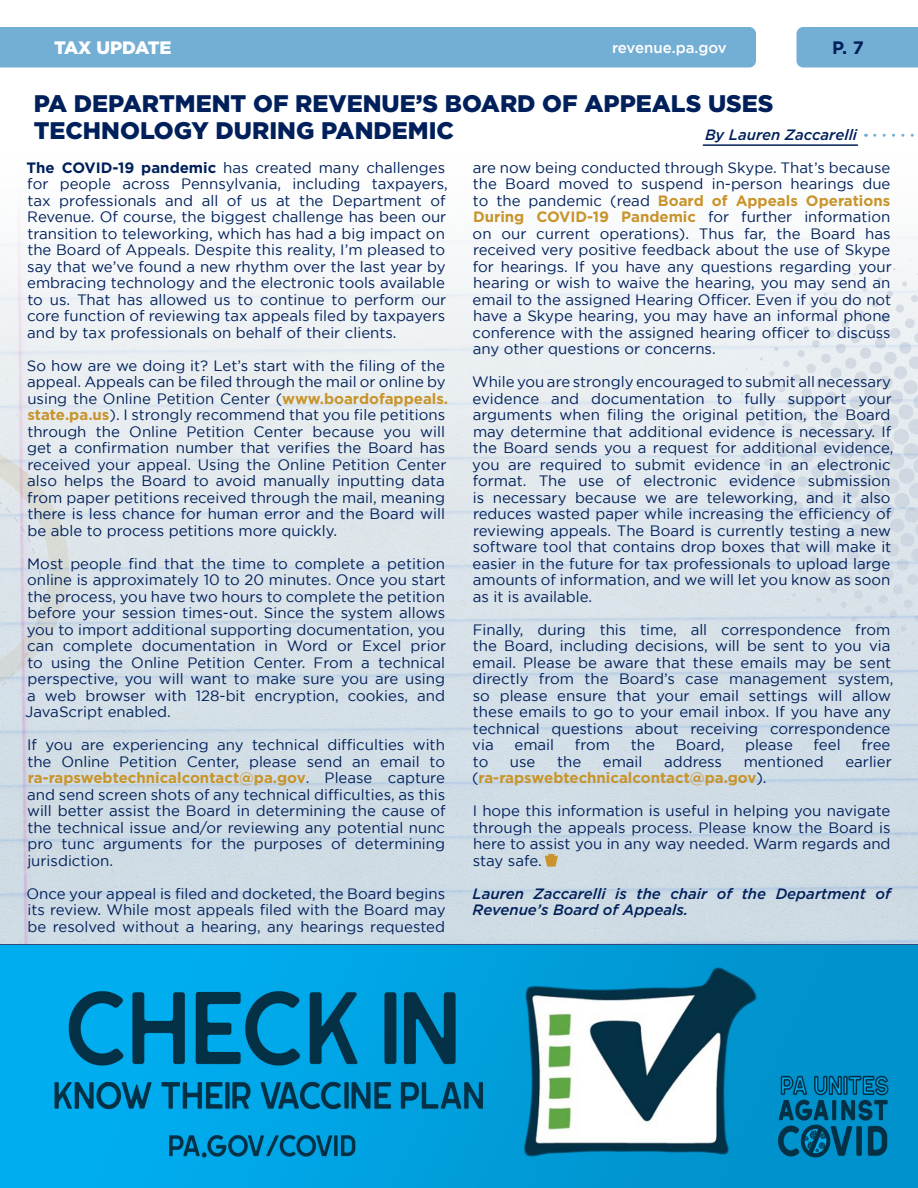
<style>
.page{position:relative;width:918px;height:1188px;background:#fff}
.page>*{position:absolute;margin:0;border:0;box-sizing:border-box;transform-origin:0 0}
.t1{font:900 24px/27px "Gotham";color:#00205b}
.t2{font:900 18px "Gotham";letter-spacing:-.02em;color:#fff}
.t3{font:700 18px "Gotham";color:#00205b}
.Body_Paragraphs{font:15px/16.5px "Gotham";color:#00205b;text-align:justify}
.Body_Paragraphs-2{font:italic 500 15px/16.5px "Gotham";color:#00205b}
.Body_Paragraphs-3{font:700 15px "Gotham";color:#c8942b}
.t4{font:500 15px "Gotham";color:#fff}
.s1{font-weight:700}
.s2{font-weight:700;color:#c8942b}
.s3{font-weight:400;color:#00205b}
</style>
<div class="page">
<img style="left:0;top:218px;width:918px;height:970px">
<div style="left:0;top:27px;width:756px;height:40px;background:#73aed4"></div>
<div style="left:796px;top:27px;width:122px;height:40px;background:#73aed4"></div>
<svg style="left:875px;top:134px;width:39px;height:3px"></svg>
<hr style="left:703px;top:144px;width:155px;height:2px;background:#00205b">
<hr style="left:0;top:944px;width:918px;height:2px;background:#00205b">
<svg style="left:545px;top:854px;width:13px;height:13px"></svg>
<p class="t2" style="left:54px;top:37px;width:119px">TAX UPDATE</p>
<p class="t4" style="left:612px;top:39px;width:116px">revenue.pa.gov</p>
<p class="t3" style="left:832px;top:37px;width:33px">P. 7</p>
<p class="t1" style="left:34px;top:89px;width:741px">PA DEPARTMENT OF REVENUE’S BOARD OF APPEALS USES<br>TECHNOLOGY DURING PANDEMIC</p>
<p class="Body_Paragraphs-2" style="left:705px;top:126px;width:154px">By Lauren Zaccarelli</p>
<p class="Body_Paragraphs" style="left:27px;top:159px;width:423px;text-align:left"><span class="s1">The COVID-19 pandemic</span> has created many challenges for people across Pennsylvania, including taxpayers, tax professionals and all of us at the Department of Revenue. Of course, the biggest challenge has been our transition to teleworking, which has had a big impact on the Board of Appeals. Despite this reality, I’m pleased to say that we’ve found a new rhythm over the last year by embracing technology and the electronic tools available to us. That has allowed us to continue to perform our core function of reviewing tax appeals filed by taxpayers and by tax professionals on behalf of their clients.</p>
<p class="Body_Paragraphs" style="left:27px;top:357px;width:423px;text-align:left">So how are we doing it? Let’s start with the filing of the appeal. Appeals can be filed through the mail or online by using the Online Petition Center (<span class="s2">www.boardofappeals. state.pa.us</span>). I strongly recommend that you file petitions through the Online Petition Center because you will get a confirmation number that verifies the Board has received your appeal. Using the Online Petition Center also helps the Board to avoid manually inputting data from paper petitions received through the mail, meaning there is less chance for human error and the Board will be able to process petitions more quickly.</p>
<p class="Body_Paragraphs" style="left:25px;top:555px;width:423px">Most people find that the time to complete a petition online is approximately 10 to 20 minutes. Once you start the process, you have two hours to complete the petition before your session times-out. Since the system allows you to import additional supporting documentation, you can complete documentation in Word or Excel prior to using the Online Petition Center. From a technical perspective, you will want to make sure you are using a web browser with 128-bit encryption, cookies, and JavaScript enabled.</p>
<p class="Body_Paragraphs" style="left:27px;top:737px;width:420px">If you are experiencing any technical difficulties with the Online Petition Center, please send an email to <span class="s2">ra-rapswebtechnicalcontact@pa.gov</span>. Please capture and send screen shots of any technical difficulties, as this will better assist the Board in determining the cause of the technical issue and/or reviewing any potential nunc pro tunc arguments for the purposes of determining jurisdiction.</p>
<p class="Body_Paragraphs" style="left:27px;top:885px;width:421px">Once your appeal is filed and docketed, the Board begins its review. While most appeals filed with the Board may be resolved without a hearing, any hearings requested</p>
<p class="Body_Paragraphs" style="left:473px;top:159px;width:421px">are now being conducted through Skype. That’s because the Board moved to suspend in-person hearings due to the pandemic (read <span class="s2">Board of Appeals Operations During COVID-19 Pandemic</span> for further information on our current operations). Thus far, the Board has received very positive feedback about the use of Skype for hearings. If you have any questions regarding your hearing or wish to waive the hearing, you may send an email to the assigned Hearing Officer. Even if you do not have a Skype hearing, you may have an informal phone conference with the assigned hearing officer to discuss any other questions or concerns.</p>
<p class="Body_Paragraphs" style="left:472px;top:374px;width:423px;text-align:left">While you are strongly encouraged to submit all necessary evidence and documentation to fully support your arguments when filing the original petition, the Board may determine that additional evidence is necessary. If the Board sends you a request for additional evidence, you are required to submit evidence in an electronic format. The use of electronic evidence submission is necessary because we are teleworking, and it also reduces wasted paper while increasing the efficiency of reviewing appeals. The Board is currently testing a new software tool that contains drop boxes that will make it easier in the future for tax professionals to upload large amounts of information, and we will let you know as soon as it is available.</p>
<p class="Body_Paragraphs" style="left:472px;top:621px;width:423px;text-align:left">Finally, during this time, all correspondence from the Board, including decisions, will be sent to you via email. Please be aware that these emails may be sent directly from the Board’s case management system, so please ensure that your email settings will allow these emails to go to your email inbox. If you have any technical questions about receiving correspondence via</p>
<p class="Body_Paragraphs" style="left:514px;top:737px;width:41px">email</p>
<p class="Body_Paragraphs" style="left:575px;top:737px;width:37px">from</p>
<p class="Body_Paragraphs" style="left:631px;top:737px;width:26px">the</p>
<p class="Body_Paragraphs" style="left:676px;top:737px;width:50px">Board,</p>
<p class="Body_Paragraphs" style="left:745px;top:737px;width:49px">please</p>
<p class="Body_Paragraphs" style="left:814px;top:737px;width:29px">feel</p>
<p class="Body_Paragraphs" style="left:861px;top:737px;width:31px">free</p>
<p class="Body_Paragraphs" style="left:473px;top:753px;width:17px">to</p>
<p class="Body_Paragraphs" style="left:510px;top:753px;width:27px">use</p>
<p class="Body_Paragraphs" style="left:557px;top:753px;width:26px">the</p>
<p class="Body_Paragraphs" style="left:603px;top:753px;width:41px">email</p>
<p class="Body_Paragraphs" style="left:664px;top:753px;width:60px">address</p>
<p class="Body_Paragraphs" style="left:744px;top:753px;width:82px">mentioned</p>
<p class="Body_Paragraphs" style="left:845px;top:753px;width:48px">earlier</p>
<p class="Body_Paragraphs-3" style="left:472px;top:769px;width:296px"><span class="s3">(</span>ra-rapswebtechnicalcontact@pa.gov<span class="s3">).</span></p>
<p class="Body_Paragraphs" style="left:473px;top:803px;width:419px">I hope this information is useful in helping you navigate through the appeals process. Please know the Board is here to assist you in any way needed. Warm regards and stay safe.</p>
<p class="Body_Paragraphs-2" style="left:473px;top:885px;width:420px">Lauren Zaccarelli is the chair of the Department of<br>Revenue’s Board of Appeals.</p>
</div>
